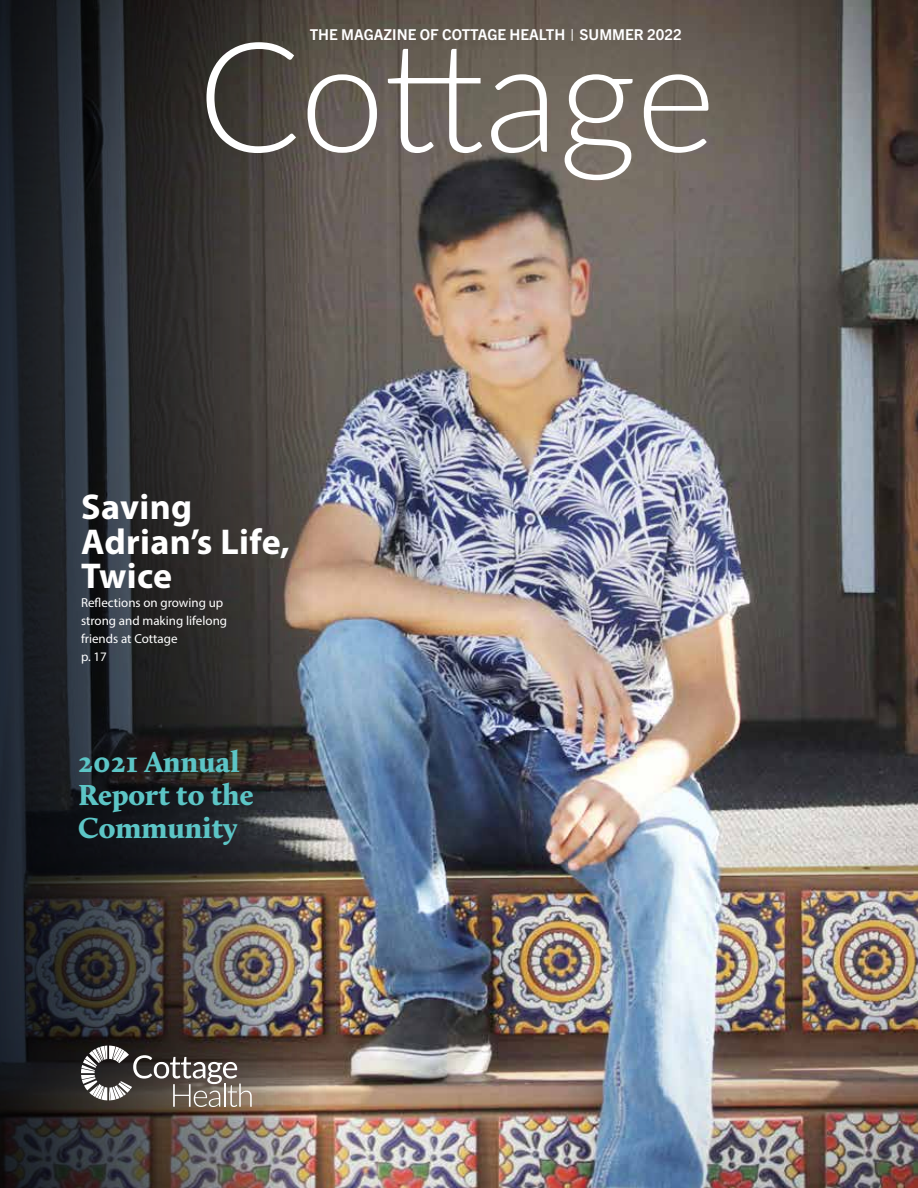
<style>
.page{position:relative;width:918px;height:1188px;background:#fff}
.page>*{position:absolute;margin:0;border:0;box-sizing:border-box;transform-origin:0 0}
.t1{font:300 153.15px "Lato";letter-spacing:-.005em;color:#fff}
.t2{font:700 36px/34.5px "Myriad Pro";letter-spacing:.01em;color:#fff}
.t3{font:900 30px/33px "Calluna";color:#5cc5c6}
.t4{font:700 15px "Trade Gothic Next LT Pro";color:#fff}
.t5{font:13.05px/18.1px "Myriad Pro";color:#fff}
</style>
<div class="page">
<img style="left:313px;top:0;width:605px;height:1188px">
<img style="left:0;top:0;width:313px;height:1188px">
<svg style="left:81px;top:1046px;width:171px;height:61px;background:#6a635e"></svg>
<p class="t4" style="left:310px;top:24px;width:373px">THE MAGAZINE OF COTTAGE HEALTH | SUMMER 2022</p>
<h1 class="t1" style="left:198px;top:-10px;width:520px">Cottage</h1>
<h2 class="t2" style="left:81px;top:489px;width:210px">Saving<br>Adrian’s Life,<br>Twice</h2>
<p class="t5" style="left:81px;top:593px;width:148px">Reflections on growing up strong and making lifelong friends at Cottage<br>p. 17</p>
<h3 class="t3" style="left:78px;top:745px;width:177px">2021 Annual<br>Report to the<br>Community</h3>
</div>
